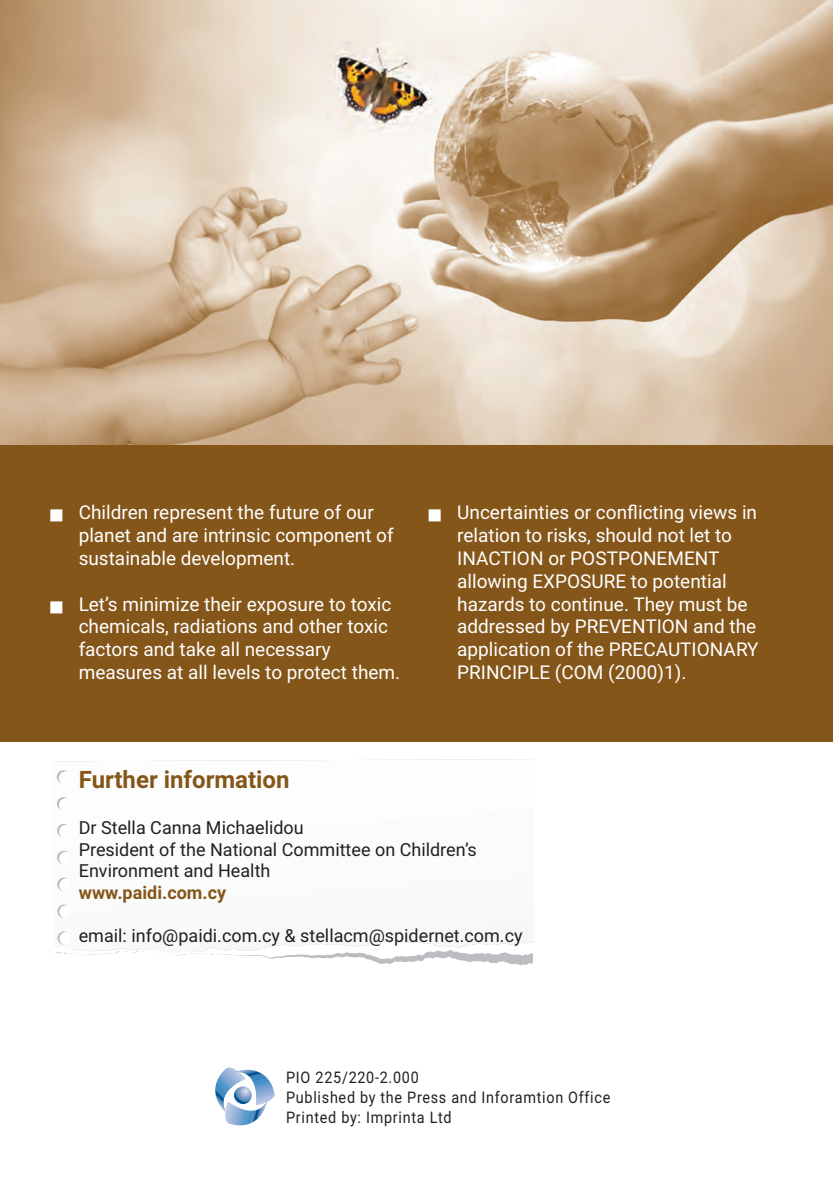
<style>
.page{position:relative;width:833px;height:1182px;background:#fff}
.page>*{position:absolute;margin:0;border:0;box-sizing:border-box;transform-origin:0 0}
.t1{font:700 24px "Roboto";color:#85561a}
.t2{font:19px/22.8px "Roboto";color:#fff}
.t3{font:18px/21.6px "Roboto";color:#231f20}
.t4{font:700 18px "Roboto";color:#85561a}
.t5{font:16px/20px "Roboto";letter-spacing:.05em;color:#231f20;scale:.9 1}
</style>
<div class="page">
<img style="left:0;top:0;width:833px;height:445px">
<div style="left:0;top:445px;width:833px;height:297px;background:#85561a"></div>
<img style="left:327px;top:41px;width:111px;height:90px">
<svg style="left:269px;top:958px;width:264px;height:7px"></svg>
<svg style="left:55px;top:759px;width:478px;height:199px"></svg>
<svg style="left:215px;top:1067px;width:60px;height:59px"></svg>
<p class="t2" style="left:79px;top:502px;width:316px">Children represent the future of our planet and are intrinsic component of sustainable development.</p>
<p class="t2" style="left:79px;top:594px;width:323px">Let’s minimize their exposure to toxic chemicals, radiations and other toxic factors and take all necessary measures at all levels to protect them.</p>
<p class="t2" style="left:457px;top:502px;width:303px">Uncertainties or conflicting views in relation to risks, should not let to<br>INACTION or POSTPONEMENT allowing EXPOSURE to potential hazards to continue. They must be addressed by PREVENTION and the application of the PRECAUTIONARY<br>PRINCIPLE (COM (2000)1).</p>
<p class="t1" style="left:79px;top:770px;width:212px">Further information</p>
<p class="t3" style="left:79px;top:818px;width:400px">Dr Stella Canna Michaelidou<br>President of the National Committee on Children’s<br>Environment and Health</p>
<p class="t4" style="left:79px;top:885px;width:149px">www.paidi.com.cy</p>
<p class="t3" style="left:79px;top:926px;width:445px">email: info@paidi.com.cy &amp; stellacm@spidernet.com.cy</p>
<p class="t5" style="left:286px;top:1068px;width:362px">PIO 225/220-2.000<br>Published by the Press and Inforamtion Office<br>Printed by: Imprinta Ltd</p>
</div>
